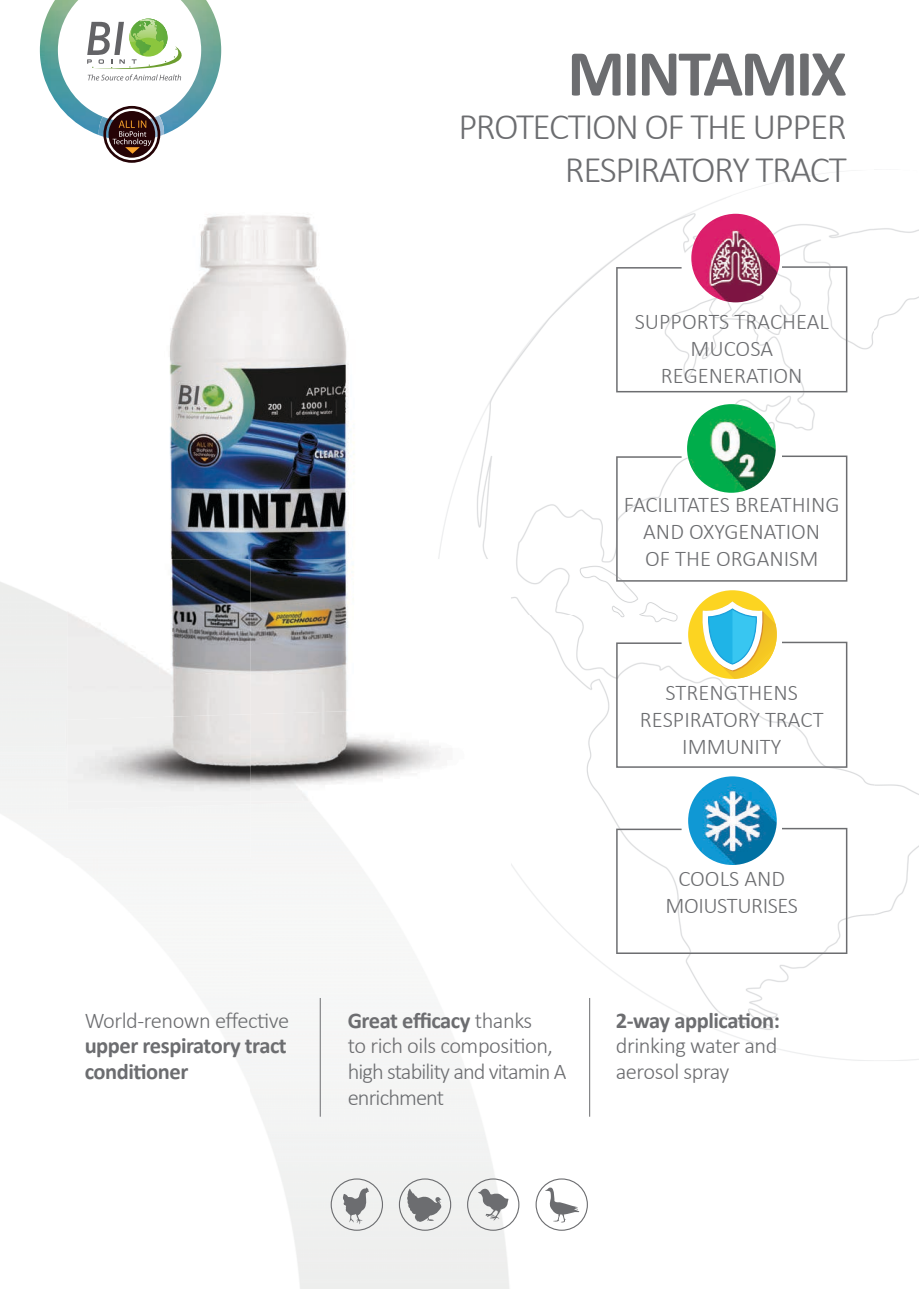
<style>
.page{position:relative;width:919px;height:1289px;background:#fff}
.page>*{position:absolute;margin:0;border:0;box-sizing:border-box;transform-origin:0 0}
.t1{font:700 66px "Calibri";letter-spacing:-.04em;color:#6c6d70}
.t2{font:300 37.5px/43.5px "Calibri";letter-spacing:-.04em;color:#6c6d70;text-align:right}
.t3{font:300 22.5px/27px "Calibri";color:#6c6d70;text-align:center}
.t4{font:300 22.5px/25.8px "Calibri";letter-spacing:-.04em;color:#6c6d70}
.t5{font:300 22.5px/27px "Calibri";letter-spacing:-.02em;color:#6c6d70;text-align:center}
.t6{font:700 22.5px/25.8px "Calibri";letter-spacing:-.02em;color:#6c6d70}
.s1{font-weight:700}
</style>
<div class="page">
<img style="left:438px;top:171px;width:480px;height:890px">
<img style="left:181px;top:0;width:20px;height:19px">
<img style="left:99px;top:117px;width:4px;height:11px">
<svg style="left:103px;top:105px;width:57px;height:58px"></svg>
<svg style="left:87px;top:19px;width:130px;height:61px"></svg>
<img style="left:0;top:559px;width:511px;height:729px">
<svg style="left:343px;top:1187px;width:26px;height:37px"></svg>
<div style="left:330px;top:1178px;width:53px;height:52px;border:1px solid #6c6d70;border-radius:50%"></div>
<svg style="left:407px;top:1188px;width:34px;height:33px"></svg>
<div style="left:399px;top:1178px;width:52px;height:52px;border:1px solid #6c6d70;border-radius:50%"></div>
<svg style="left:478px;top:1188px;width:30px;height:32px"></svg>
<div style="left:467px;top:1178px;width:52px;height:52px;border:1px solid #6c6d70;border-radius:50%"></div>
<svg style="left:545px;top:1187px;width:34px;height:35px"></svg>
<div style="left:535px;top:1178px;width:53px;height:52px;border:1px solid #6c6d70;border-radius:50%"></div>
<svg style="left:616px;top:266px;width:231px;height:126px"></svg>
<svg style="left:616px;top:455px;width:231px;height:126px"></svg>
<svg style="left:616px;top:827px;width:231px;height:127px"></svg>
<img style="left:420px;top:707px;width:53px;height:92px">
<div style="left:65px;top:719px;width:186px;height:90px;background:#f2f2f2"></div>
<img style="left:251px;top:801px;width:95px;height:3px">
<img style="left:169px;top:215px;width:185px;height:344px">
<img style="left:67px;top:559px;width:184px;height:155px">
<img style="left:251px;top:559px;width:169px;height:150px">
<img style="left:67px;top:714px;width:184px;height:87px">
<img style="left:251px;top:709px;width:169px;height:92px">
<hr style="left:320px;top:997px;width:1px;height:119px;background:#6c6d70">
<hr style="left:589px;top:997px;width:1px;height:119px;background:#6c6d70">
<img style="left:691px;top:214px;width:88px;height:88px;border-radius:44px">
<img style="left:687px;top:404px;width:88px;height:89px;border-radius:44px">
<img style="left:688px;top:776px;width:88px;height:89px;border-radius:44px">
<svg style="left:615px;top:590px;width:233px;height:178px"></svg>
<p class="t5" style="left:85px;top:1006px;width:206px">World-renown effective</p>
<p class="t6" style="left:85px;top:1033px;width:203px">upper respiratory tract conditioner</p>
<h1 class="t1" style="left:567px;top:31px;width:281px">MINTAMIX</h1>
<h2 class="t2" style="left:458px;top:104px;width:390px">PROTECTION OF THE UPPER<br>RESPIRATORY TRACT</h2>
<p class="t3" style="left:634px;top:307px;width:196px">SUPPORTS TRACHEAL<br>MUCOSA<br>REGENERATION</p>
<p class="t3" style="left:624px;top:491px;width:217px">FACILITATES BREATHING<br>AND OXYGENATION<br>OF THE ORGANISM</p>
<p class="t3" style="left:640px;top:679px;width:185px">STRENGTHENS<br>RESPIRATORY TRACT<br>IMMUNITY</p>
<p class="t4" style="left:348px;top:1007px;width:220px"><span class="s1">Great efficacy</span> thanks<br>to rich oils composition, high stability and vitamin A enrichment</p>
<p class="t5" style="left:665px;top:865px;width:134px">COOLS AND<br>MOIUSTURISES</p>
<p class="t6" style="left:615px;top:1007px;width:166px">2-way application:</p>
<p class="t5" style="left:615px;top:1032px;width:163px;line-height:25.8px;text-align:left">drinking water and aerosol spray</p>
</div>
